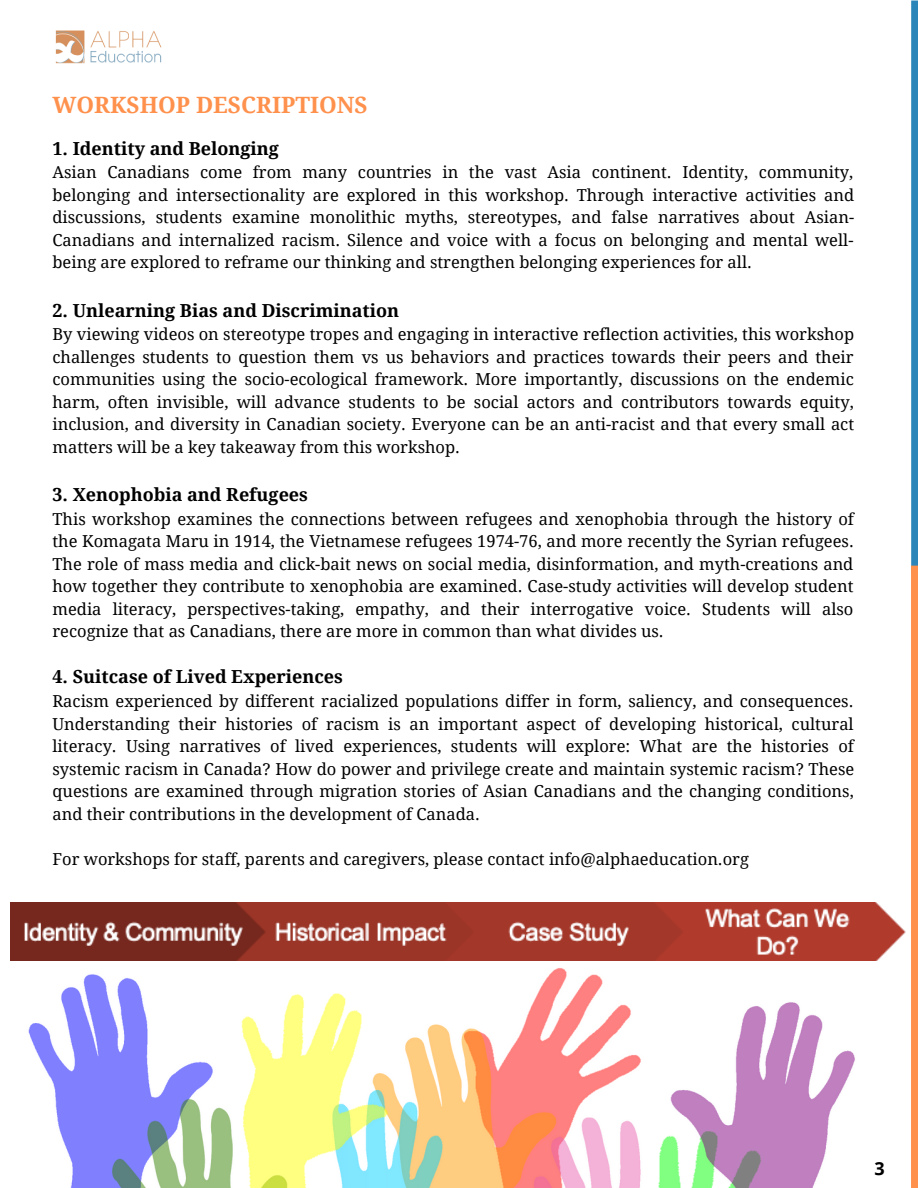
<style>
.page{position:relative;width:918px;height:1188px;background:#fff}
.page>*{position:absolute;margin:0;border:0;box-sizing:border-box;transform-origin:0 0}
.t1{font:700 22.5px "Droid Serif";color:#ff914d}
.t2{font:700 18px "Droid Serif";color:#000}
.t3{font:700 18px "Open Sans";color:#000}
.t4{font:16.5px/22.5px "Droid Serif";color:#000;text-align:justify}
</style>
<div class="page">
<img style="left:55px;top:30px;width:107px;height:34px">
<svg style="left:911px;top:1px;width:7px;height:1187px;background:#9c8d81"></svg>
<img style="left:10px;top:902px;width:896px;height:59px">
<img style="left:28px;top:968px;width:827px;height:220px">
<p class="t1" style="left:52px;top:92px;width:317px">WORKSHOP DESCRIPTIONS</p>
<p class="t2" style="left:52px;top:138px;width:228px">1. Identity and Belonging</p>
<p class="t4" style="left:52px;top:161px;width:803px">Asian Canadians come from many countries in the vast Asia continent. Identity, community, belonging and intersectionality are explored in this workshop. Through interactive activities and discussions, students examine monolithic myths, stereotypes, and false narratives about Asian-Canadians and internalized racism. Silence and voice with a focus on belonging and mental well&shy;being are explored to reframe our thinking and strengthen belonging experiences for all.</p>
<p class="t2" style="left:52px;top:300px;width:348px">2. Unlearning Bias and Discrimination</p>
<p class="t4" style="left:52px;top:323px;width:803px">By viewing videos on stereotype tropes and engaging in interactive reflection activities, this workshop challenges students to question them vs us behaviors and practices towards their peers and their communities using the socio-ecological framework. More importantly, discussions on the endemic harm, often invisible, will advance students to be social actors and contributors towards equity, inclusion, and diversity in Canadian society. Everyone can be an anti-racist and that every small act matters will be a key takeaway from this workshop.</p>
<p class="t2" style="left:52px;top:484px;width:257px">3. Xenophobia and Refugees</p>
<p class="t4" style="left:52px;top:508px;width:803px">This workshop examines the connections between refugees and xenophobia through the history of the Komagata Maru in 1914, the Vietnamese refugees 1974-76, and more recently the Syrian refugees.<br>The role of mass media and click-bait news on social media, disinformation, and myth-creations and how together they contribute to xenophobia are examined. Case-study activities will develop student media literacy, perspectives-taking, empathy, and their interrogative voice. Students will also recognize that as Canadians, there are more in common than what divides us.</p>
<p class="t2" style="left:52px;top:667px;width:292px">4. Suitcase of Lived Experiences</p>
<p class="t4" style="left:52px;top:690px;width:803px">Racism experienced by different racialized populations differ in form, saliency, and consequences.<br>Understanding their histories of racism is an important aspect of developing historical, cultural literacy. Using narratives of lived experiences, students will explore: What are the histories of systemic racism in Canada? How do power and privilege create and maintain systemic racism? These questions are examined through migration stories of Asian Canadians and the changing conditions, and their contributions in the development of Canada.</p>
<p class="t4" style="left:52px;top:848px;width:698px">For workshops for staff, parents and caregivers, please contact info@alphaeducation.org</p>
<p class="t3" style="left:875px;top:1156px;width:12px">3</p>
</div>
